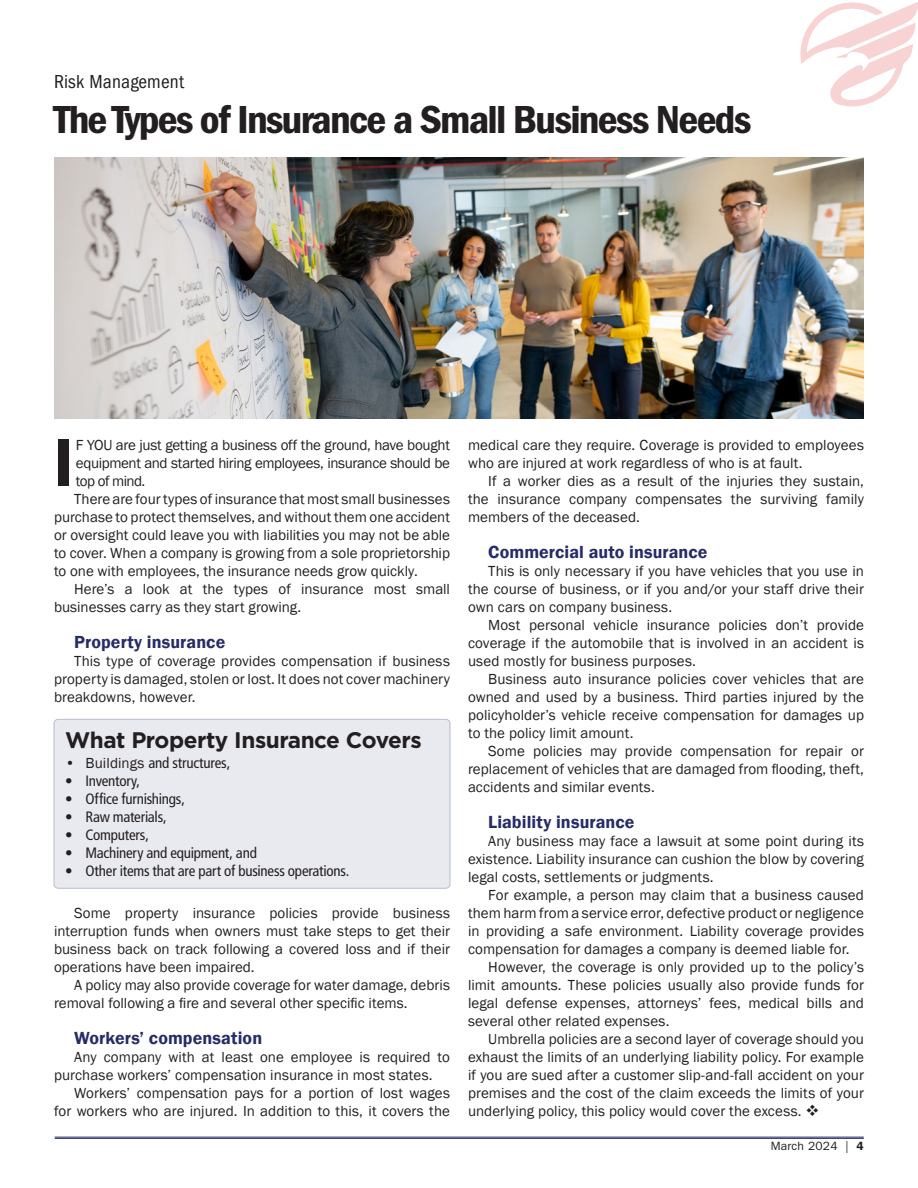
<style>
.page{position:relative;width:918px;height:1188px;background:#fff}
.page>*{position:absolute;margin:0;border:0;box-sizing:border-box;transform-origin:0 0}
.t1{font:600 67.5px "ITC Franklin Gothic Std";color:#231f20}
.Masthead{font:40.5px "ITC Franklin Gothic Std Dm Cd";letter-spacing:-.04em;color:#231f20;scale:1.07 1}
.t2{font:700 22.5px "Gotham";letter-spacing:-.02em;color:#231f20}
.t3{font:condensed 19.5px "ITC Franklin Gothic Std";letter-spacing:.01em;color:#231f20}
.t4{font:600 18px "Franklin Gothic";letter-spacing:.005em;color:#262c67}
.t5{font:15px/18px "Franklin Gothic";letter-spacing:.005em;color:#231f20;text-align:justify}
.t6{font:condensed 15px "Frutiger LT";letter-spacing:-.015em;color:#231f20}
.t7{font:12px "ITC Franklin Gothic Std";letter-spacing:.02em;color:#231f20}
.s1{font-family:"Franklin Gothic";font-stretch:normal}
.s2{font-weight:600}
</style>
<div class="page">
<div style="left:54px;top:719px;width:396px;height:169px;background:#e5e6ed;border-radius:4px"></div>
<div style="left:54px;top:719px;width:396px;height:170px;border:1px solid #a8abc2;border-radius:4px"></div>
<hr style="left:55px;top:1137px;width:809px;height:1px;background:#262c67">
<hr style="left:55px;top:1138px;width:809px;height:1px;background:#262c67">
<svg style="left:800px;top:2px;width:118px;height:104px"></svg>
<img style="left:54px;top:157px;width:810px;height:261px">
<p class="t3" style="left:54px;top:70px;width:132px">Risk Management</p>
<p class="Masthead" style="left:54px;top:96px;width:654px">The Types of Insurance a Small Business Needs</p>
<p class="t1" style="left:54px;top:423px;width:22px">I</p>
<p class="t5" style="left:76px;top:436px;width:376px">F YOU are just getting a business off the ground, have bought equipment and started hiring employees, insurance should be top of mind.</p>
<p class="t5" style="left:54px;top:490px;width:398px;text-indent:20px">There are four types of insurance that most small businesses purchase to protect themselves, and without them one accident or oversight could leave you with liabilities you may not be able to cover. When a company is growing from a sole proprietorship to one with employees, the insurance needs grow quickly.</p>
<p class="t5" style="left:54px;top:580px;width:398px;text-indent:20px">Here’s a look at the types of insurance most small businesses carry as they start growing.</p>
<p class="t4" style="left:74px;top:631px;width:153px">Property insurance</p>
<p class="t5" style="left:54px;top:652px;width:398px;text-indent:20px">This type of coverage provides compensation if business property is damaged, stolen or lost. It does not cover machinery breakdowns, however.</p>
<p class="t2" style="left:65px;top:725px;width:358px">What Property Insurance Covers</p>
<p class="t6" style="left:65px;top:754px;width:166px"><span class="s1">• Buildings</span> and structures,</p>
<p class="t6" style="left:65px;top:772px;width:76px">• Inventory,</p>
<p class="t6" style="left:65px;top:790px;width:121px">• Office furnishings,</p>
<p class="t6" style="left:65px;top:808px;width:103px">• Raw materials,</p>
<p class="t6" style="left:65px;top:826px;width:85px">• Computers,</p>
<p class="t6" style="left:65px;top:844px;width:193px">• Machinery and equipment, and</p>
<p class="t6" style="left:65px;top:862px;width:286px">• Other items that are part of business operations.</p>
<p class="t5" style="left:54px;top:904px;width:398px;text-indent:20px">Some property insurance policies provide business interruption funds when owners must take steps to get their business back on track following a covered loss and if their operations have been impaired.</p>
<p class="t5" style="left:54px;top:976px;width:398px;text-indent:20px">A policy may also provide coverage for water damage, debris removal following a fire and several other specific items.</p>
<p class="t4" style="left:74px;top:1027px;width:189px">Workers’ compensation</p>
<p class="t5" style="left:54px;top:1048px;width:398px;text-indent:20px">Any company with at least one employee is required to purchase workers’ compensation insurance in most states.</p>
<p class="t5" style="left:54px;top:1084px;width:398px;text-align:right">Workers’ compensation pays for a portion of lost wages for workers who are injured. In addition to this, it covers the</p>
<p class="t5" style="left:468px;top:436px;width:397px">medical care they require. Coverage is provided to employees who are injured at work regardless of who is at fault.</p>
<p class="t5" style="left:468px;top:472px;width:398px;text-indent:20px">If a worker dies as a result of the injuries they sustain, the insurance company compensates the surviving family members of the deceased.</p>
<p class="t4" style="left:488px;top:541px;width:221px">Commercial auto insurance</p>
<p class="t5" style="left:468px;top:562px;width:398px;text-indent:20px">This is only necessary if you have vehicles that you use in the course of business, or if you and/or your staff drive their own cars on company business.</p>
<p class="t5" style="left:468px;top:616px;width:398px;text-indent:20px">Most personal vehicle insurance policies don’t provide coverage if the automobile that is involved in an accident is used mostly for business purposes.</p>
<p class="t5" style="left:468px;top:670px;width:398px;text-indent:20px">Business auto insurance policies cover vehicles that are owned and used by a business. Third parties injured by the policyholder’s vehicle receive compensation for damages up to the policy limit amount.</p>
<p class="t5" style="left:468px;top:742px;width:398px;text-indent:20px">Some policies may provide compensation for repair or replacement of vehicles that are damaged from flooding, theft, accidents and similar events.</p>
<p class="t4" style="left:488px;top:811px;width:148px">Liability insurance</p>
<p class="t5" style="left:468px;top:832px;width:398px;text-indent:20px">Any business may face a lawsuit at some point during its existence. Liability insurance can cushion the blow by covering legal costs, settlements or judgments.</p>
<p class="t5" style="left:468px;top:886px;width:398px;text-indent:20px">For example, a person may claim that a business caused them harm from a service error, defective product or negligence in providing a safe environment. Liability coverage provides compensation for damages a company is deemed liable for.</p>
<p class="t5" style="left:468px;top:958px;width:398px;text-indent:20px">However, the coverage is only provided up to the policy’s limit amounts. These policies usually also provide funds for legal defense expenses, attorneys’ fees, medical bills and several other related expenses.</p>
<p class="t5" style="left:468px;top:1030px;width:398px;text-indent:20px">Umbrella policies are a second layer of coverage should you exhaust the limits of an underlying liability policy. For example if you are sued after a customer slip-and-fall accident on your premises and the cost of the claim exceeds the limits of your underlying policy, this policy would cover the excess. ❖</p>
<p class="t7" style="left:771px;top:1139px;width:95px">March 2024 | <span class="s2">4</span></p>
</div>
